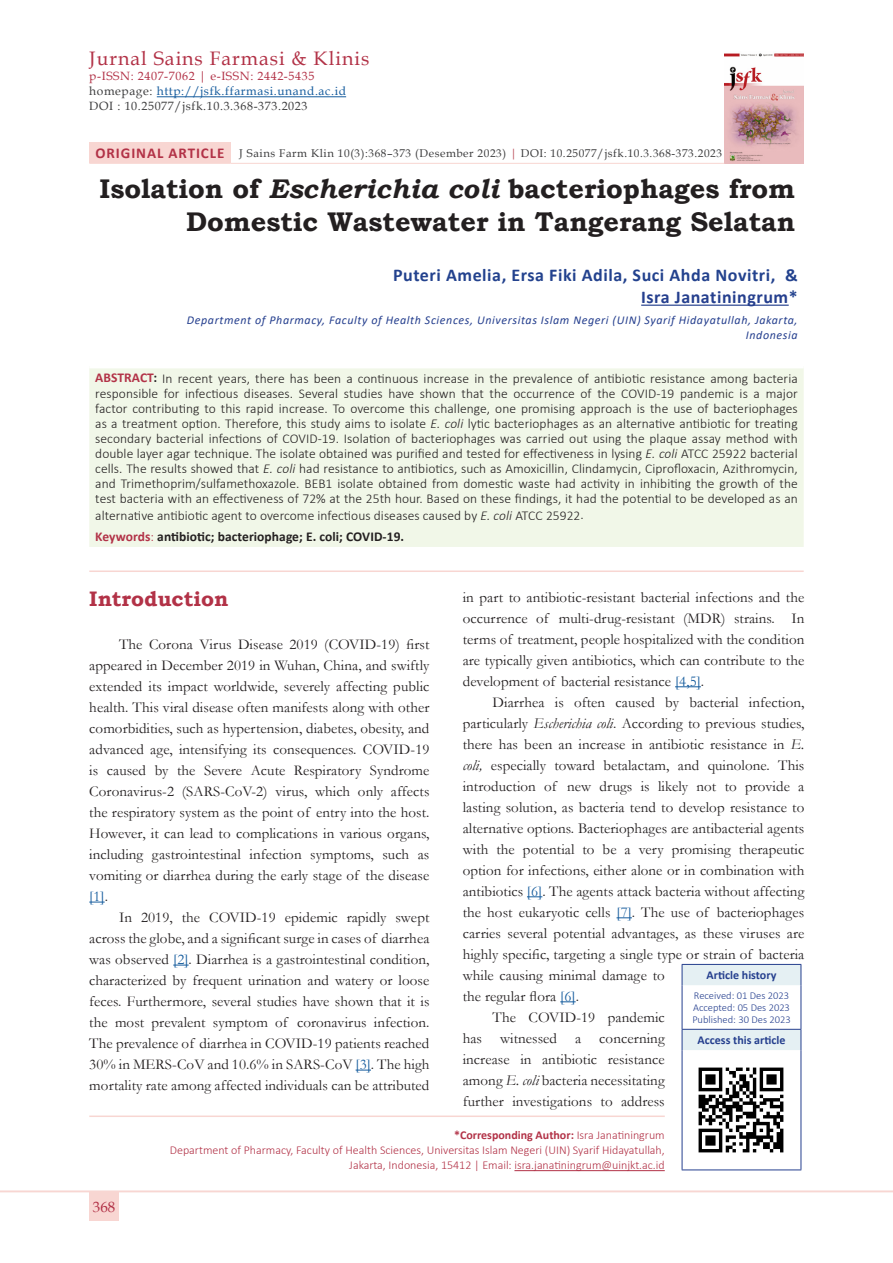
<style>
.page{position:relative;width:893px;height:1263px;background:#fff}
.page>*{position:absolute;margin:0;border:0;box-sizing:border-box;transform-origin:0 0}
.t1{font:700 27px/33px "Bookman Old Style";color:#231f20;text-align:right}
.t2{font:700 21px "Bookman Old Style";color:#b23247}
.t3{font:19.5px "Book Antiqua";letter-spacing:.05em;color:#b23247}
.t4{font:700 18px "Calibri";letter-spacing:.03em;color:#23428e}
.t5{font:700 18px "Calibri";letter-spacing:.03em;color:#253f8e}
.t6{font:15px/21px "Garamond";letter-spacing:.005em;color:#231f20;text-align:justify}
.t7{font:15px "Book Antiqua";color:#b23247}
.t8{font:300 13.5px/15px "Calibri";letter-spacing:.005em;color:#231f20;text-align:justify}
.t9{font:700 13.5px "Calibri";letter-spacing:.005em;color:#231f20}
.t10{font:300 12px "Calibri";color:#b23247}
.t11{font:12px/15px "Book Antiqua";letter-spacing:.05em;color:#3e3e3f}
.t12{font:italic 12px "Calibri";letter-spacing:.05em;color:#253f8e}
.t13{font:700 12px "Calibri";color:#b23247}
.t14{font:700 12px "Calibri";color:#253f8e}
.t15{font:11.25px "Book Antiqua";letter-spacing:.05em;color:#3e3e3f}
.t16{font:300 10.5px "Calibri";color:#253f8e}
.s1{color:#b23247}
.s2{color:#175d9e}
.s3{font-family:"Calibri";font-weight:700;font-size:15px;color:#b23247}
.s4{color:#b84653}
.s5{font-style:italic}
.s6{color:#23428e}
.s7{font-weight:700;color:#b23247}
.s8{font-weight:700}
.s9{font-weight:300;color:#b23247}
.s10{font-weight:300}
</style>
<div class="page">
<hr style="left:0;top:1191px;width:893px;height:1px;background:#f8d6d2">
<div style="left:89px;top:1191px;width:30px;height:30px;background:#f8d6d2"></div>
<hr style="left:157px;top:96px;width:189px;height:1px;background:#175d9e">
<img style="left:724px;top:53px;width:80px;height:110px">
<div style="left:89px;top:142px;width:142px;height:21px;background:#f8d6d2"></div>
<hr style="left:89px;top:163px;width:142px;height:1px;background:#f8d6d2">
<hr style="left:231px;top:163px;width:493px;height:1px;background:#f8d6d2">
<hr style="left:89px;top:1115px;width:576px;height:2px;background:#f8d6d2">
<svg style="left:89px;top:902px;width:16px;height:1px"></svg>
<svg style="left:173px;top:965px;width:16px;height:1px"></svg>
<svg style="left:356px;top:1070px;width:15px;height:1px"></svg>
<svg style="left:675px;top:686px;width:26px;height:1px"></svg>
<svg style="left:527px;top:896px;width:15px;height:1px"></svg>
<svg style="left:616px;top:917px;width:16px;height:1px"></svg>
<svg style="left:560px;top:1001px;width:16px;height:1px"></svg>
<svg style="left:682px;top:964px;width:120px;height:206px"></svg>
<hr style="left:682px;top:1050px;width:1px;height:119px;background:#253f8e">
<hr style="left:801px;top:1050px;width:1px;height:119px;background:#253f8e">
<hr style="left:682px;top:1169px;width:119px;height:1px;background:#253f8e">
<img style="left:686px;top:1054px;width:110px;height:112px">
<div style="left:89px;top:368px;width:715px;height:179px;background:#f1f7e8"></div>
<hr style="left:641px;top:305px;width:148px;height:1px;background:#253f8e">
<hr style="left:514px;top:1170px;width:151px;height:1px;background:#b23247">
<hr style="left:89px;top:570px;width:715px;height:2px;background:#f8d6d2">
<h3 class="t3" style="left:89px;top:45px;width:281px">Jurnal Sains Farmasi &amp; Klinis</h3>
<p class="t11" style="left:89px;top:68px;width:258px"><span class="s1">p-ISSN: 2407-7062 | e-ISSN: 2442-5435 </span>homepage: <span class="s2">http://jsfk.ffarmasi.unand.ac.id<br></span>DOI : 10.25077/jsfk.10.3.368-373.2023</p>
<p class="t15" style="left:96px;top:145px;width:628px"><span class="s3">ORIGINAL ARTICLE</span> J Sains Farm Klin 10(3):368–373 (Desember 2023) <span class="s4">|</span> DOI: 10.25077/jsfk.10.3.368-373.2023</p>
<p class="t1" style="left:100px;top:172px;width:697px">Isolation of <span class="s5">Escherichia coli</span> bacteriophages from<br>Domestic Wastewater in Tangerang Selatan</p>
<p class="t4" style="left:393px;top:262px;width:406px">Puteri Amelia, Ersa Fiki Adila, Suci Ahda Novitri, &amp;</p>
<p class="t5" style="left:641px;top:284px;width:158px">Isra Janatiningrum<span class="s6">*</span></p>
<p class="t12" style="left:187px;top:312px;width:612px">Department of Pharmacy, Faculty of Health Sciences, Universitas Islam Negeri (UIN) Syarif Hidayatullah, Jakarta,</p>
<p class="t12" style="left:746px;top:327px;width:53px">Indonesia</p>
<p class="t8" style="left:95px;top:371px;width:704px"><span class="s7">ABSTRACT</span><span class="s8">:</span> In recent years, there has been a continuous increase in the prevalence of antibiotic resistance among bacteria responsible for infectious diseases. Several studies have shown that the occurrence of the COVID-19 pandemic is a major factor contributing to this rapid increase. To overcome this challenge, one promising approach is the use of bacteriophages as a treatment option. Therefore, this study aims to isolate <span class="s5">E. coli</span> lytic bacteriophages as an alternative antibiotic for treating secondary bacterial infections of COVID-19. Isolation of bacteriophages was carried out using the plaque assay method with double layer agar technique. The isolate obtained was purified and tested for effectiveness in lysing <span class="s5">E. coli</span> ATCC 25922 bacterial cells. The results showed that <span class="s5">E. coli</span> had resistance to antibiotics, such as Amoxicillin, Clindamycin, Ciprofloxacin, Azithromycin, and Trimethoprim/sulfamethoxazole. BEB1 isolate obtained from domestic waste had activity in inhibiting the growth of the test bacteria with an effectiveness of 72% at the 25th hour. Based on these findings, it had the potential to be developed as an</p>
<p class="t8" style="left:95px;top:507px;width:490px">alternative antibiotic agent to overcome infectious diseases caused by <span class="s5">E. coli</span> ATCC 25922.</p>
<p class="t9" style="left:95px;top:527px;width:310px"><span class="s1">Keywords</span><span class="s9">:</span> antibiotic; bacteriophage; E. coli; COVID-19.</p>
<p class="t2" style="left:89px;top:584px;width:141px">Introduction</p>
<p class="t6" style="left:89px;top:633px;width:342px;text-indent:30px">The Corona Virus Disease 2019 (COVID-19) first appeared in December 2019 in Wuhan, China, and swiftly extended its impact worldwide, severely affecting public health. This viral disease often manifests along with other comorbidities, such as hypertension, diabetes, obesity, and advanced age, intensifying its consequences. COVID-19 is caused by the Severe Acute Respiratory Syndrome Coronavirus-2 (SARS-CoV-2) virus, which only affects the respiratory system as the point of entry into the host.<br>However, it can lead to complications in various organs, including gastrointestinal infection symptoms, such as vomiting or diarrhea during the early stage of the disease <span class="s2">[1]</span>.</p>
<p class="t6" style="left:89px;top:906px;width:342px;text-indent:30px">In 2019, the COVID-19 epidemic rapidly swept across the globe, and a significant surge in cases of diarrhea was observed <span class="s2">[2]</span>. Diarrhea is a gastrointestinal condition, characterized by frequent urination and watery or loose feces. Furthermore, several studies have shown that it is the most prevalent symptom of coronavirus infection.<br>The prevalence of diarrhea in COVID-19 patients reached 30% in MERS-CoV and 10.6% in SARS-CoV <span class="s2">[3]</span>. The high mortality rate among affected individuals can be attributed</p>
<p class="t6" style="left:463px;top:586px;width:343px">in part to antibiotic-resistant bacterial infections and the occurrence of multi-drug-resistant (MDR) strains. In terms of treatment, people hospitalized with the condition are typically given antibiotics, which can contribute to the development of bacterial resistance <span class="s2">[4,5]</span>.</p>
<p class="t6" style="left:463px;top:691px;width:343px;text-align:left;text-indent:30px">Diarrhea is often caused by bacterial infection, particularly <span class="s5">Escherichia coli</span>. According to previous studies, there has been an increase in antibiotic resistance in <span class="s5">E. coli,</span> especially toward betalactam, and quinolone. This introduction of new drugs is likely not to provide a lasting solution, as bacteria tend to develop resistance to alternative options. Bacteriophages are antibacterial agents with the potential to be a very promising therapeutic option for infections, either alone or in combination with antibiotics <span class="s2">[6]</span>. The agents attack bacteria without affecting the host eukaryotic cells <span class="s2">[7]</span>. The use of bacteriophages carries several potential advantages, as these viruses are highly specific, targeting a single type or strain of bacteria while causing minimal damage to<br>the regular flora <span class="s2">[6]</span>.</p>
<p class="t6" style="left:463px;top:1006px;width:204px;text-indent:30px">The COVID-19 pandemic has witnessed a concerning increase in antibiotic resistance among <span class="s5">E. coli</span> bacteria necessitating further investigations to address</p>
<p class="t14" style="left:707px;top:967px;width:71px">Article history</p>
<p class="t16" style="left:694px;top:989px;width:97px">Received: 01 Des 2023</p>
<p class="t16" style="left:693px;top:1001px;width:98px">Accepted: 05 Des 2023</p>
<p class="t16" style="left:692px;top:1013px;width:100px">Published: 30 Des 2023</p>
<p class="t14" style="left:698px;top:1032px;width:89px">Access this article</p>
<p class="t7" style="left:93px;top:1196px;width:24px">368</p>
<p class="t13" style="left:454px;top:1127px;width:212px">*Corresponding Author: <span class="s10">Isra Janatiningrum</span></p>
<p class="t10" style="left:170px;top:1143px;width:496px">Department of Pharmacy, Faculty of Health Sciences, Universitas Islam Negeri (UIN) Syarif Hidayatullah,</p>
<p class="t10" style="left:349px;top:1158px;width:317px">Jakarta, Indonesia, 15412 | Email: isra.janatiningrum@uinjkt.ac.id</p>
</div>
